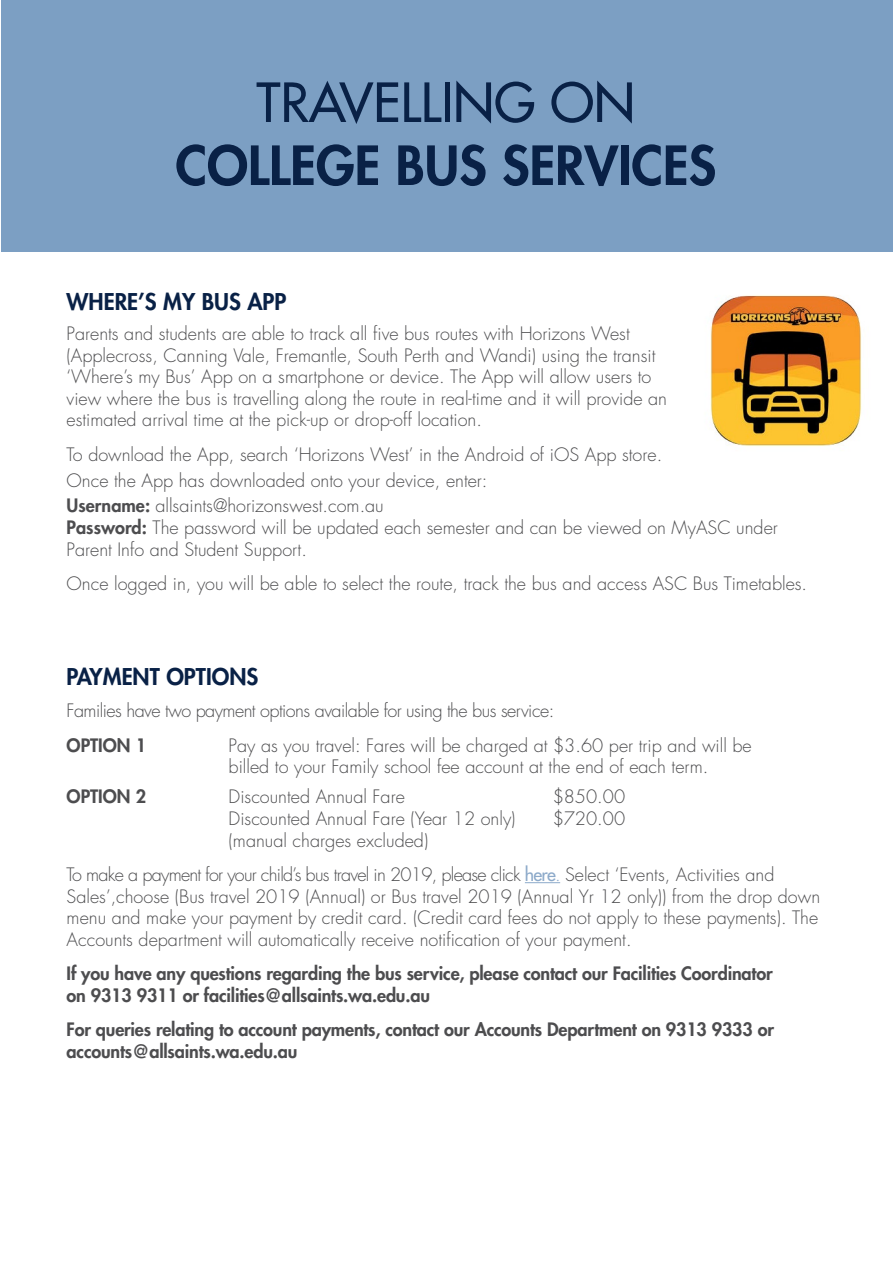
<style>
.page{position:relative;width:893px;height:1263px;background:#fff}
.page>*{position:absolute;margin:0;border:0;box-sizing:border-box;transform-origin:0 0}
.t1{font:800 52.5px "Futura Std";color:#092146}
.t2{font:500 52.5px "Futura Std";color:#092146}
.t3{font:800 22.5px "Futura Std";color:#092146}
.t4{font:300 18px/21.6px "Futura Std";color:#4d4d4f}
.t5{font:800 18px/21.6px "Futura Std";letter-spacing:-.01em;color:#4d4d4f}
.t6{font:300 18px/34.3px "Futura Std";letter-spacing:-.02em;color:#4d4d4f}
.t7{font:300 18px "Futura Std";letter-spacing:-.03em;color:#4d4d4f}
.s1{font-weight:800}
.s2{font-weight:500;color:#8daaca}
.s3{color:#8daaca}
</style>
<div class="page">
<div style="left:1px;top:0;width:892px;height:252px;background:#7c9fc3"></div>
<hr style="left:525px;top:882px;width:35px;height:1px;background:#8daaca">
<img style="left:710px;top:295px;width:152px;height:152px">
<h1 class="t2" style="left:256px;top:70px;width:380px">TRAVELLING ON</h1>
<h1 class="t1" style="left:175px;top:132px;width:542px">COLLEGE BUS SERVICES</h1>
<p class="t3" style="left:67px;top:287px;width:221px">WHERE’S MY BUS APP</p>
<p class="t4" style="left:67px;top:323px;width:602px">Parents and students are able to track all five bus routes with Horizons West (Applecross, Canning Vale, Fremantle, South Perth and Wandi) using the transit ‘Where’s my Bus’ App on a smartphone or device. The App will allow users to view where the bus is travelling along the route in real-time and it will provide an estimated arrival time at the pick-up or drop-off location.</p>
<p class="t4" style="left:67px;top:442px;width:597px;line-height:25.8px">To download the App, search ‘Horizons West’ in the Android of iOS App store.<br>Once the App has downloaded onto your device, enter:<br><span class="s1">Username:</span> allsaints@horizonswest.com.au</p>
<p class="t4" style="left:67px;top:517px;width:713px"><span class="s1">Password:</span> The password will be updated each semester and can be viewed on MyASC under<br>Parent Info and Student Support.</p>
<p class="t4" style="left:67px;top:573px;width:742px">Once logged in, you will be able to select the route, track the bus and access ASC Bus Timetables.</p>
<p class="t3" style="left:67px;top:663px;width:193px">PAYMENT OPTIONS</p>
<p class="t7" style="left:67px;top:700px;width:489px">Families have two payment options available for using the bus service:</p>
<p class="t5" style="left:67px;top:734px;width:81px">OPTION 1</p>
<p class="t4" style="left:229px;top:735px;width:525px">Pay as you travel: Fares will be charged at $3.60 per trip and will be billed to your Family school fee account at the end of each term.</p>
<p class="t5" style="left:67px;top:786px;width:81px">OPTION 2</p>
<p class="t4" style="left:229px;top:786px;width:178px">Discounted Annual Fare</p>
<p class="t4" style="left:553px;top:786px;width:74px">$850.00</p>
<p class="t4" style="left:229px;top:808px;width:288px">Discounted Annual Fare (Year 12 only)</p>
<p class="t4" style="left:553px;top:808px;width:74px">$720.00</p>
<p class="t6" style="left:67px;top:823px;width:709px;text-indent:162px">(manual charges excluded)<br>To make a payment for your child’s bus travel in 2019, please click <span class="s2">here</span><span class="s3">.</span> Select ‘Events, Activities and</p>
<p class="t4" style="left:67px;top:886px;width:755px;text-align:justify">Sales’,choose (Bus travel 2019 (Annual) or Bus travel 2019 (Annual Yr 12 only)) from the drop down menu and make your payment by credit card. (Credit card fees do not apply to these payments). The Accounts department will automatically receive notification of your payment.</p>
<p class="t5" style="left:67px;top:963px;width:707px">If you have any questions regarding the bus service, please contact our Facilities Coordinator on 9313 9311 or facilities@allsaints.wa.edu.au</p>
<p class="t5" style="left:67px;top:1018px;width:709px">For queries relating to account payments, contact our Accounts Department on 9313 9333 or accounts@allsaints.wa.edu.au</p>
</div>
